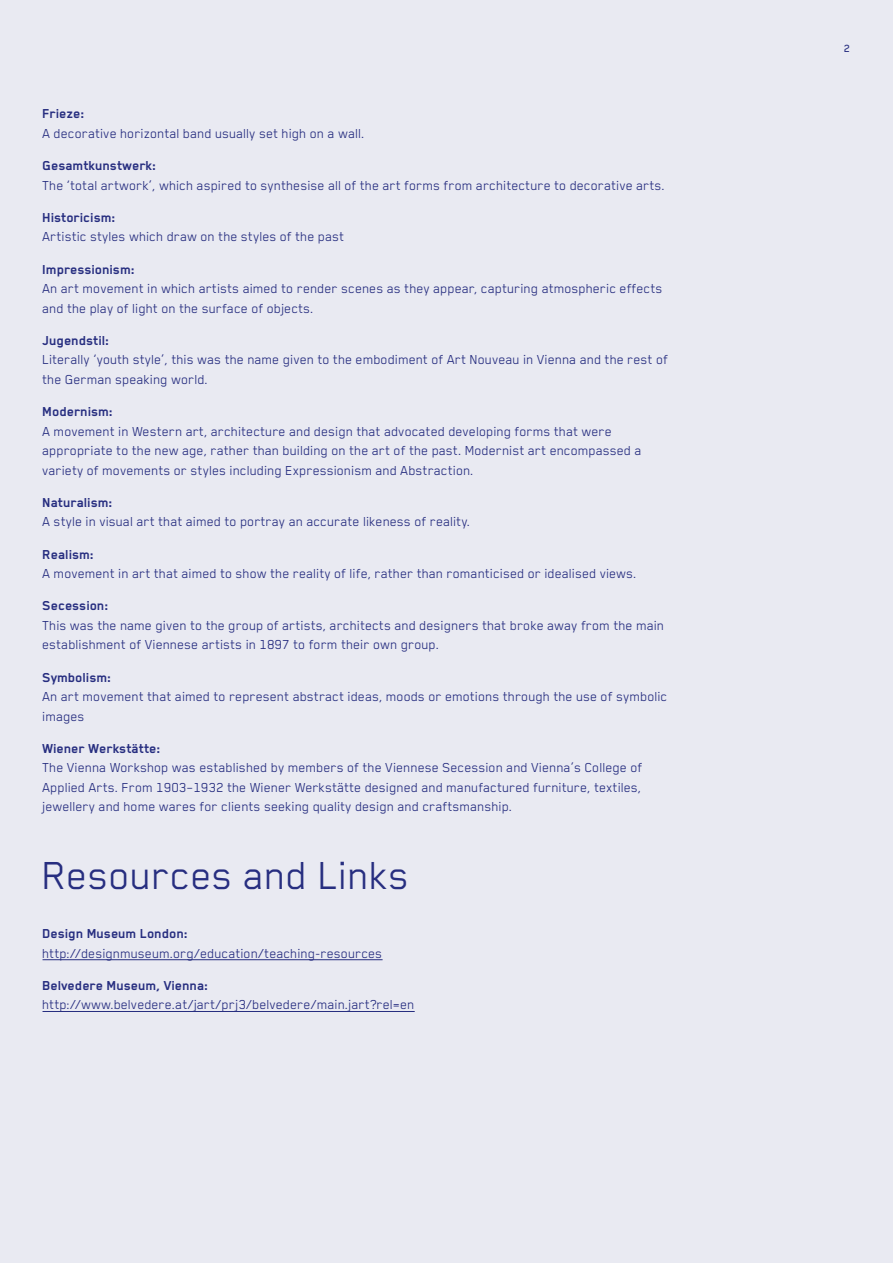
<style>
.page{position:relative;width:893px;height:1263px;background:#e9eaf2}
.page>*{position:absolute;margin:0;border:0;box-sizing:border-box;transform-origin:0 0}
.t1{font:45px "Blender Pro";color:#272e80}
.t2{font:15px/19.5px "Blender Pro";color:#272e80}
.t3{font:700 15px "Blender Pro";color:#272e80}
.t4{font:500 12px "Blender Pro";color:#272e80}
</style>
<div class="page">
<hr style="left:43px;top:959px;width:340px;height:1px;background:#272e80">
<hr style="left:43px;top:1011px;width:372px;height:1px;background:#272e80">
<p class="t3" style="left:43px;top:106px;width:44px">Frieze:</p>
<p class="t2" style="left:43px;top:123px;width:324px">A decorative horizontal band usually set high on a wall.</p>
<p class="t3" style="left:43px;top:157px;width:116px">Gesamtkunstwerk:</p>
<p class="t2" style="left:43px;top:175px;width:624px">The ‘total artwork’, which aspired to synthesise all of the art forms from architecture to decorative arts.</p>
<p class="t3" style="left:43px;top:209px;width:75px">Historicism:</p>
<p class="t2" style="left:43px;top:227px;width:304px">Artistic styles which draw on the styles of the past</p>
<p class="t3" style="left:43px;top:261px;width:94px">Impressionism:</p>
<p class="t2" style="left:43px;top:278px;width:622px">An art movement in which artists aimed to render scenes as they appear, capturing atmospheric effects and the play of light on the surface of objects.</p>
<p class="t3" style="left:43px;top:332px;width:69px">Jugendstil:</p>
<p class="t2" style="left:43px;top:350px;width:627px">Literally ‘youth style’, this was the name given to the embodiment of Art Nouveau in Vienna and the rest of the German speaking world.</p>
<p class="t3" style="left:43px;top:403px;width:72px">Modernism:</p>
<p class="t2" style="left:43px;top:421px;width:601px">A movement in Western art, architecture and design that advocated developing forms that were appropriate to the new age, rather than building on the art of the past. Modernist art encompassed a variety of movements or styles including Expressionism and Abstraction.</p>
<p class="t3" style="left:43px;top:494px;width:72px">Naturalism:</p>
<p class="t2" style="left:43px;top:512px;width:430px">A style in visual art that aimed to portray an accurate likeness of reality.</p>
<p class="t3" style="left:43px;top:546px;width:53px">Realism:</p>
<p class="t2" style="left:43px;top:563px;width:596px">A movement in art that aimed to show the reality of life, rather than romanticised or idealised views.</p>
<p class="t3" style="left:43px;top:598px;width:68px">Secession:</p>
<p class="t2" style="left:43px;top:615px;width:623px">This was the name given to the group of artists, architects and designers that broke away from the main establishment of Viennese artists in 1897 to form their own group.</p>
<p class="t3" style="left:43px;top:669px;width:70px">Symbolism:</p>
<p class="t2" style="left:43px;top:686px;width:627px">An art movement that aimed to represent abstract ideas, moods or emotions through the use of symbolic images</p>
<p class="t3" style="left:43px;top:740px;width:120px">Wiener Werkstätte:</p>
<p class="t2" style="left:43px;top:758px;width:602px;text-align:justify">The Vienna Workshop was established by members of the Viennese Secession and Vienna’s College of Applied Arts. From 1903–1932 the Wiener Werkstätte designed and manufactured furniture, textiles, jewellery and home wares for clients seeking quality design and craftsmanship.</p>
<h1 class="t1" style="left:43px;top:851px;width:369px">Resources and Links</h1>
<p class="t3" style="left:43px;top:925px;width:147px">Design Museum London:</p>
<p class="t2" style="left:43px;top:943px;width:342px">http://designmuseum.org/education/teaching-resources</p>
<p class="t3" style="left:43px;top:977px;width:168px">Belvedere Museum, Vienna:</p>
<p class="t2" style="left:43px;top:995px;width:374px">http://www.belvedere.at/jart/prj3/belvedere/main.jart?rel=en</p>
<p class="t4" style="left:844px;top:42px;width:8px">2</p>
</div>
